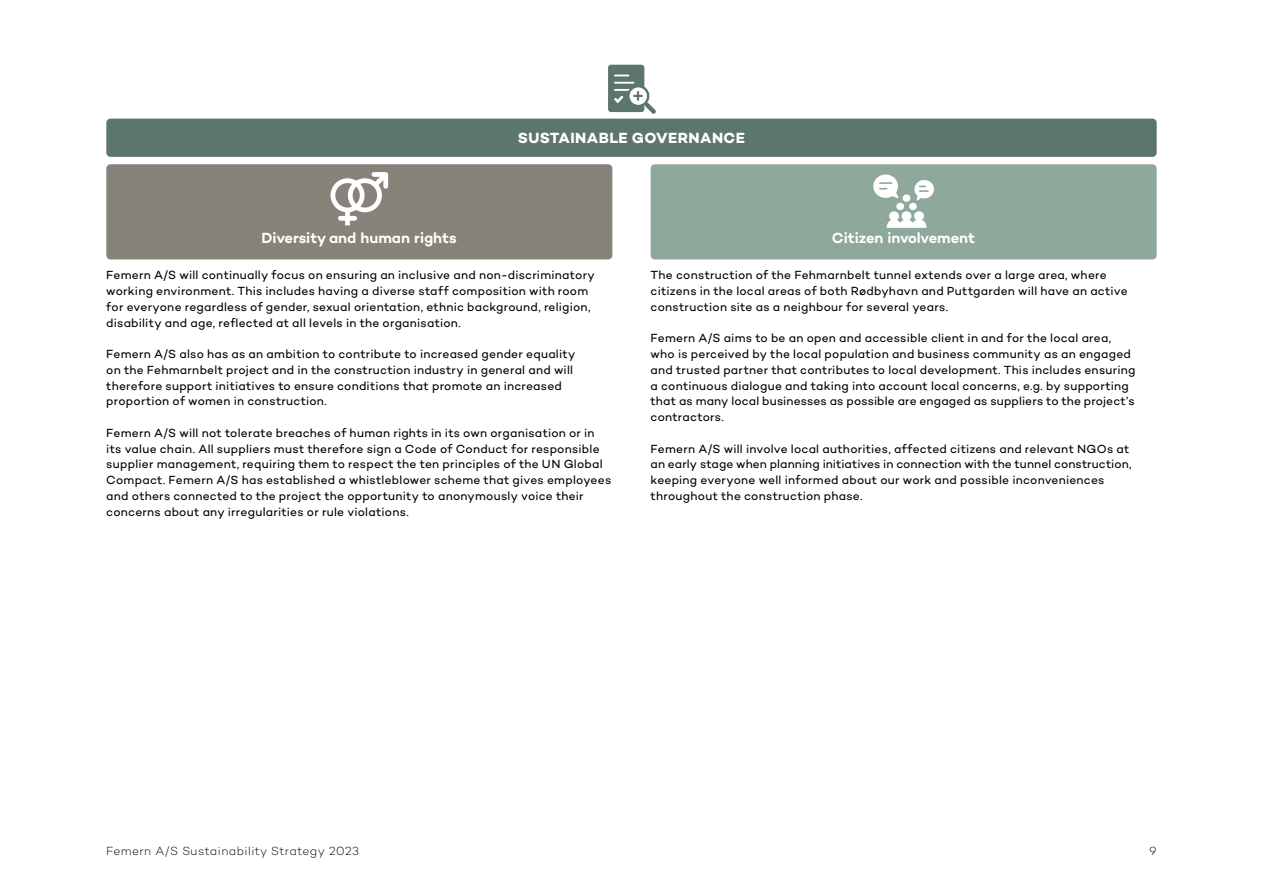
<style>
.page{position:relative;width:1263px;height:893px;background:#fff}
.page>*{position:absolute;margin:0;border:0;box-sizing:border-box;transform-origin:0 0}
.t1{font:600 15px "Campton";letter-spacing:-.005em;color:#fff}
.t2{font:700 15px "Campton";letter-spacing:.03em;color:#fff}
.t3{font:12px/15.8px "Campton";letter-spacing:.02em;color:#000}
.t4{font:300 12px "Campton";letter-spacing:.035em;color:#000}
</style>
<div class="page">
<div style="left:106px;top:119px;width:1051px;height:38px;background:#5d766d;border-radius:4px"></div>
<div style="left:106px;top:164px;width:506px;height:95px;background:#87827a;border-radius:4px"></div>
<div style="left:651px;top:164px;width:506px;height:95px;background:#8fa89c;border-radius:4px"></div>
<svg style="left:331px;top:172px;width:57px;height:53px"></svg>
<div style="left:896px;top:203px;width:8px;height:7px;background:#fff;border-radius:50%"></div>
<div style="left:909px;top:203px;width:8px;height:7px;background:#fff;border-radius:50%"></div>
<div style="left:903px;top:194px;width:7px;height:8px;background:#fff;border-radius:50%"></div>
<svg style="left:886px;top:211px;width:40px;height:17px"></svg>
<svg style="left:873px;top:174px;width:25px;height:24px"></svg>
<svg style="left:914px;top:180px;width:20px;height:21px"></svg>
<svg style="left:608px;top:65px;width:48px;height:49px"></svg>
<p class="t2" style="left:518px;top:128px;width:229px">SUSTAINABLE GOVERNANCE</p>
<p class="t1" style="left:262px;top:228px;width:197px">Diversity and human rights</p>
<p class="t1" style="left:832px;top:228px;width:145px">Citizen involvement</p>
<p class="t3" style="left:106px;top:267px;width:490px">Femern A/S will continually focus on ensuring an inclusive and non-discriminatory working environment. This includes having a diverse staff composition with room for everyone regardless of gender, sexual orientation, ethnic background, religion, disability and age, reflected at all levels in the organisation.</p>
<p class="t3" style="left:106px;top:346px;width:471px">Femern A/S also has as an ambition to contribute to increased gender equality on the Fehmarnbelt project and in the construction industry in general and will therefore support initiatives to ensure conditions that promote an increased proportion of women in construction.</p>
<p class="t3" style="left:106px;top:425px;width:506px">Femern A/S will not tolerate breaches of human rights in its own organisation or in its value chain. All suppliers must therefore sign a Code of Conduct for responsible supplier management, requiring them to respect the ten principles of the UN Global Compact. Femern A/S has established a whistleblower scheme that gives employees and others connected to the project the opportunity to anonymously voice their concerns about any irregularities or rule violations.</p>
<p class="t3" style="left:651px;top:267px;width:478px">The construction of the Fehmarnbelt tunnel extends over a large area, where citizens in the local areas of both Rødbyhavn and Puttgarden will have an active construction site as a neighbour for several years.</p>
<p class="t3" style="left:651px;top:330px;width:486px">Femern A/S aims to be an open and accessible client in and for the local area, who is perceived by the local population and business community as an engaged and trusted partner that contributes to local development. This includes ensuring a continuous dialogue and taking into account local concerns, e.g. by supporting that as many local businesses as possible are engaged as suppliers to the project’s contractors.</p>
<p class="t3" style="left:651px;top:440px;width:482px">Femern A/S will involve local authorities, affected citizens and relevant NGOs at an early stage when planning initiatives in connection with the tunnel construction, keeping everyone well informed about our work and possible inconveniences throughout the construction phase.</p>
<p class="t4" style="left:106px;top:844px;width:254px">Femern A/S Sustainability Strategy 2023</p>
<p class="t4" style="left:1149px;top:844px;width:9px">9</p>
</div>
